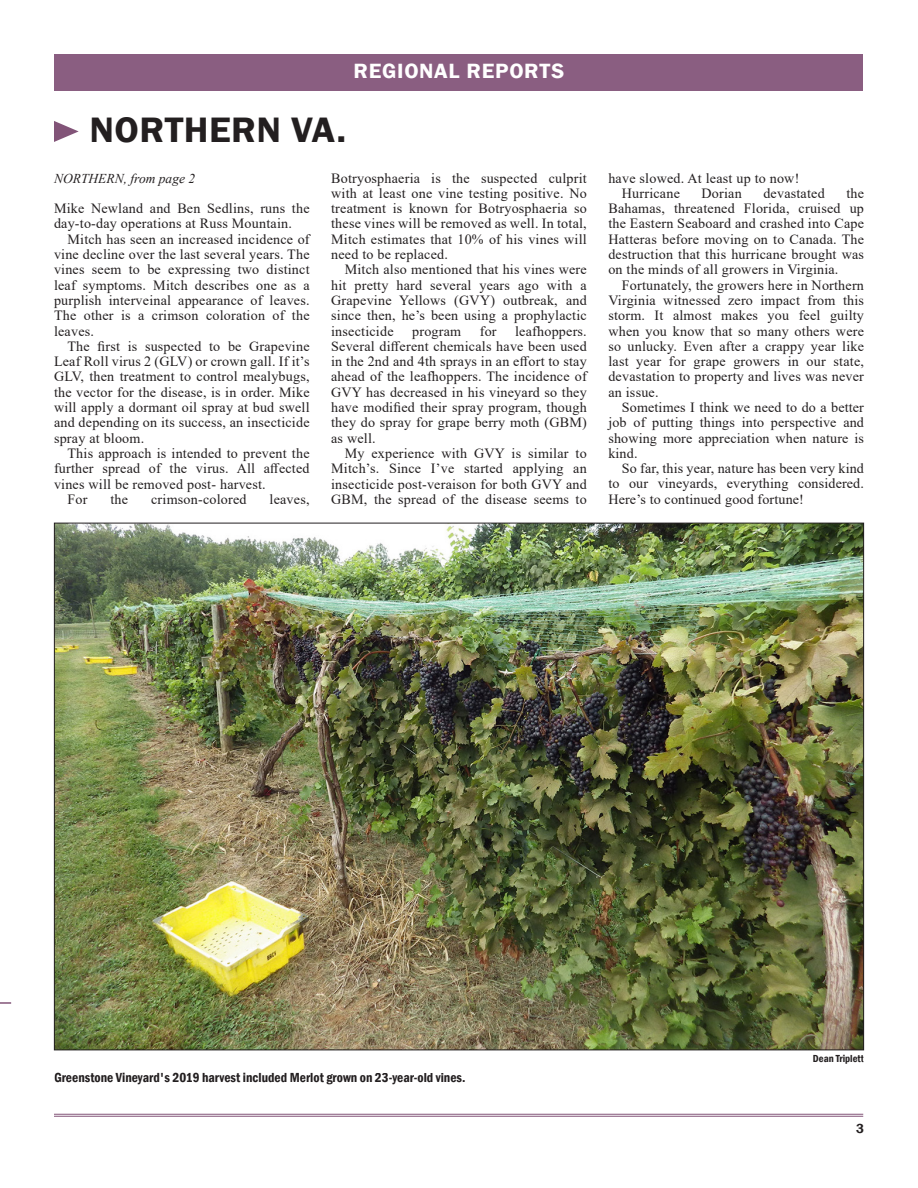
<style>
.page{position:relative;width:918px;height:1188px;background:#fff}
.page>*{position:absolute;margin:0;border:0;box-sizing:border-box;transform-origin:0 0}
.t1{font:600 36.3px "Franklin Gothic";letter-spacing:.01em;color:#231f20;scale:1.05 1}
.t2{font:600 21.15px "Franklin Gothic";letter-spacing:.03em;color:#fff;scale:1.05 1}
.t3{font:14.1px/15.3px "Times New Roman";letter-spacing:.015em;color:#231f20;text-align:justify}
.t4{font:600 condensed 13.5px "Franklin Gothic";color:#231f20}
.t5{font:italic 13.5px "Times New Roman";color:#231f20}
.t6{font:600 13.5px "Franklin Gothic";color:#231f20}
.t7{font:600 condensed 10.5px "Franklin Gothic";color:#231f20}
</style>
<div class="page">
<hr style="left:54px;top:1114px;width:809px;height:1px;background:#825478">
<hr style="left:54px;top:1116px;width:809px;height:1px;background:#825478">
<svg style="left:0;top:1002px;width:11px;height:2px"></svg>
<div style="left:55px;top:54px;width:808px;height:36px;background:#8a5e81"></div>
<svg style="left:54px;top:121px;width:25px;height:21px"></svg>
<img style="left:56px;top:525px;width:806px;height:523px">
<h2 class="t2" style="left:354px;top:58px;width:202px">REGIONAL REPORTS</h2>
<h1 class="t1" style="left:90px;top:107px;width:246px">NORTHERN VA.</h1>
<p class="t5" style="left:54px;top:169px;width:143px">NORTHERN, from page 2</p>
<p class="t3" style="left:54px;top:200px;width:257px">Mike Newland and Ben Sedlins, runs the day-to-day operations at Russ Mountain.</p>
<p class="t3" style="left:54px;top:231px;width:257px;text-indent:13px">Mitch has seen an increased incidence of vine decline over the last several years. The vines seem to be expressing two distinct leaf symptoms. Mitch describes one as a purplish interveinal appearance of leaves.<br>The other is a crimson coloration of the leaves.</p>
<p class="t3" style="left:54px;top:338px;width:257px;text-indent:13px">The first is suspected to be Grapevine Leaf Roll virus 2 (GLV) or crown gall. If it’s GLV, then treatment to control mealybugs, the vector for the disease, is in order. Mike will apply a dormant oil spray at bud swell and depending on its success, an insecticide spray at bloom.</p>
<p class="t3" style="left:67px;top:445px;width:244px">This approach is intended to prevent the</p>
<p class="t3" style="left:54px;top:460px;width:257px">further spread of the virus. All affected</p>
<p class="t3" style="left:54px;top:476px;width:213px">vines will be removed post- harvest.</p>
<p class="t3" style="left:67px;top:491px;width:22px">For</p>
<p class="t3" style="left:111px;top:491px;width:19px">the</p>
<p class="t3" style="left:151px;top:491px;width:97px">crimson-colored</p>
<p class="t3" style="left:270px;top:491px;width:42px">leaves,</p>
<p class="t3" style="left:331px;top:170px;width:257px">Botryosphaeria is the suspected culprit with at least one vine testing positive. No treatment is known for Botryosphaeria so these vines will be removed as well. In total, Mitch estimates that 10% of his vines will need to be replaced.</p>
<p class="t3" style="left:331px;top:262px;width:257px;text-indent:13px">Mitch also mentioned that his vines were hit pretty hard several years ago with a Grapevine Yellows (GVY) outbreak, and since then, he’s been using a prophylactic insecticide</p>
<p class="t3" style="left:331px;top:323px;width:257px;text-indent:184px">leafhoppers.<br>Several different chemicals have been used in the 2nd and 4th sprays in an effort to stay ahead of the leafhoppers. The incidence of GVY has decreased in his vineyard so they have modified their spray program, though they do spray for grape berry moth (GBM) as well.</p>
<p class="t3" style="left:331px;top:445px;width:257px;text-indent:13px">My experience with GVY is similar to Mitch’s. Since I’ve started applying an insecticide post-veraison for both GVY and GBM, the spread of the disease seems to</p>
<p class="t3" style="left:412px;top:323px;width:51px">program</p>
<p class="t3" style="left:480px;top:323px;width:18px">for</p>
<p class="t3" style="left:622px;top:170px;width:179px;text-indent:-13px">have slowed. At least up to now!<br>Hurricane</p>
<p class="t3" style="left:608px;top:185px;width:257px;text-indent:238px">the Bahamas, threatened Florida, cruised up the Eastern Seaboard and crashed into Cape Hatteras before moving on to Canada. The destruction that this hurricane brought was on the minds of all growers in Virginia.</p>
<p class="t3" style="left:608px;top:277px;width:257px;text-indent:13px">Fortunately, the growers here in Northern Virginia witnessed zero impact from this storm. It almost makes you feel guilty when you know that so many others were so unlucky. Even after a crappy year like last year for grape growers in our state, devastation to property and lives was never an issue.</p>
<p class="t3" style="left:608px;top:399px;width:257px;text-indent:13px">Sometimes I think we need to do a better job of putting things into perspective and showing more appreciation when nature is kind.</p>
<p class="t3" style="left:608px;top:460px;width:257px;text-indent:13px">So far, this year, nature has been very kind to our vineyards, everything considered.<br>Here’s to continued good fortune!</p>
<p class="t3" style="left:702px;top:185px;width:42px">Dorian</p>
<p class="t3" style="left:763px;top:185px;width:63px">devastated</p>
<p class="t4" style="left:54px;top:1068px;width:413px">Greenstone Vineyard's 2019 harvest included Merlot grown on 23-year-old vines.</p>
<p class="t7" style="left:813px;top:1052px;width:53px">Dean Triplett</p>
<p class="t6" style="left:856px;top:1120px;width:9px">3</p>
</div>
